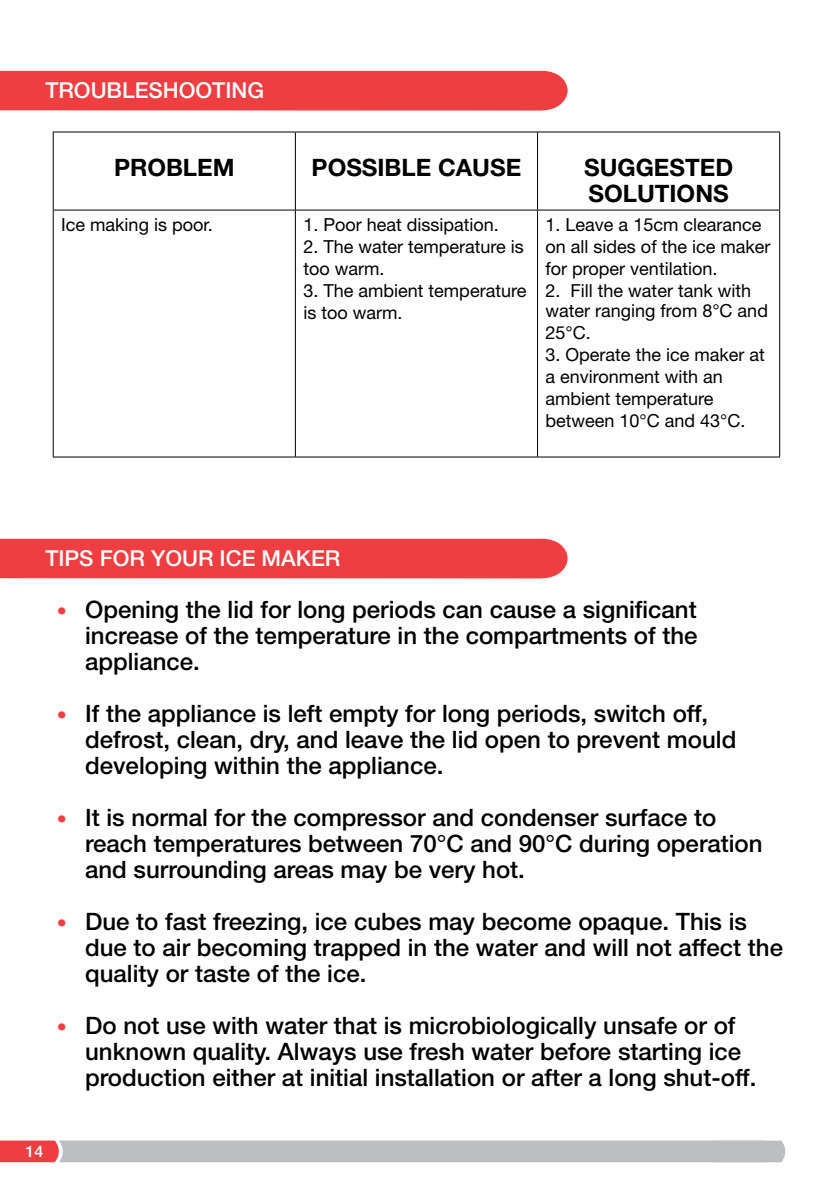
<style>
.page{position:relative;width:840px;height:1191px;background:#fff}
.page>*{position:absolute;margin:0;border:0;box-sizing:border-box;transform-origin:0 0}
.t1{font:500 24px/26px "Helvetica Neue LT Std";color:#000}
.t2{font:700 24px/26px "Helvetica Neue LT Std";color:#000}
.t3{font:500 22px "Helvetica Neue LT Std";color:#fff}
.t4{font:18px/22px "Helvetica Neue LT Std";color:#000}
.t5{font:500 16px "Helvetica Neue LT Std";color:#fff}
.s1{font-weight:700;font-size:20px;color:#ef3e42}
</style>
<div class="page">
<svg style="left:0;top:1140px;width:784px;height:22px;background:#c1b6b8"></svg>
<div style="left:0;top:539px;width:567px;height:39px;background:#ef3e42"></div>
<div style="left:0;top:71px;width:567px;height:40px;background:#ef3e42"></div>
<hr style="left:53px;top:210px;width:1px;height:247px;background:#000">
<hr style="left:295px;top:210px;width:1px;height:247px;background:#000">
<hr style="left:537px;top:210px;width:1px;height:247px;background:#000">
<hr style="left:778px;top:210px;width:1px;height:247px;background:#000">
<hr style="left:53px;top:457px;width:242px;height:1px;background:#000">
<hr style="left:295px;top:457px;width:242px;height:1px;background:#000">
<hr style="left:537px;top:457px;width:242px;height:1px;background:#000">
<hr style="left:53px;top:132px;width:242px;height:1px;background:#000">
<hr style="left:53px;top:132px;width:1px;height:78px;background:#000">
<hr style="left:295px;top:132px;width:242px;height:1px;background:#000">
<hr style="left:295px;top:132px;width:1px;height:78px;background:#000">
<hr style="left:537px;top:132px;width:242px;height:1px;background:#000">
<hr style="left:537px;top:132px;width:1px;height:78px;background:#000">
<hr style="left:778px;top:132px;width:1px;height:78px;background:#000">
<hr style="left:53px;top:210px;width:242px;height:1px;background:#000">
<hr style="left:295px;top:210px;width:242px;height:1px;background:#000">
<hr style="left:537px;top:210px;width:242px;height:1px;background:#000">
<p class="t3" style="left:45px;top:77px;width:220px">TROUBLESHOOTING</p>
<p class="t2" style="left:114px;top:154px;width:122px">PROBLEM</p>
<p class="t2" style="left:311px;top:154px;width:211px">POSSIBLE CAUSE</p>
<p class="t2" style="left:583px;top:154px;width:150px">SUGGESTED<br>SOLUTIONS</p>
<p class="t4" style="left:61px;top:213px;width:153px">Ice making is poor.</p>
<p class="t4" style="left:303px;top:213px;width:197px">1. Poor heat dissipation.</p>
<p class="t4" style="left:303px;top:235px;width:222px">2. The water temperature is too warm.</p>
<p class="t4" style="left:303px;top:279px;width:224px">3. The ambient temperature is too warm.</p>
<p class="t4" style="left:545px;top:213px;width:226px">1. Leave a 15cm clearance on all sides of the ice maker for proper ventilation.</p>
<p class="t4" style="left:545px;top:280px;width:224px;line-height:20px">2. Fill the water tank with water ranging from 8°C and</p>
<p class="t4" style="left:545px;top:321px;width:47px">25°C.</p>
<p class="t4" style="left:545px;top:343px;width:221px">3. Operate the ice maker at a environment with an ambient temperature between 10°C and 43°C.</p>
<p class="t3" style="left:45px;top:545px;width:296px">TIPS FOR YOUR ICE MAKER</p>
<p class="t1" style="left:85px;top:596px;width:613px;text-align:justify;text-indent:-28px"><span class="s1">•</span> Opening the lid for long periods can cause a significant increase of the temperature in the compartments of the appliance.</p>
<p class="t1" style="left:85px;top:700px;width:652px;text-indent:-28px"><span class="s1">•</span> If the appliance is left empty for long periods, switch off, defrost, clean, dry, and leave the lid open to prevent mould developing within the appliance.</p>
<p class="t1" style="left:85px;top:804px;width:678px;text-indent:-28px"><span class="s1">•</span> It is normal for the compressor and condenser surface to reach temperatures between 70°C and 90°C during operation and surrounding areas may be very hot.</p>
<p class="t1" style="left:85px;top:908px;width:699px;text-indent:-28px"><span class="s1">•</span> Due to fast freezing, ice cubes may become opaque. This is due to air becoming trapped in the water and will not affect the quality or taste of the ice.</p>
<p class="t1" style="left:85px;top:1012px;width:672px;text-indent:-28px"><span class="s1">•</span> Do not use with water that is microbiologically unsafe or of unknown quality. Always use fresh water before starting ice production either at initial installation or after a long shut-off.</p>
<p class="t5" style="left:26px;top:1141px;width:19px">14</p>
</div>
